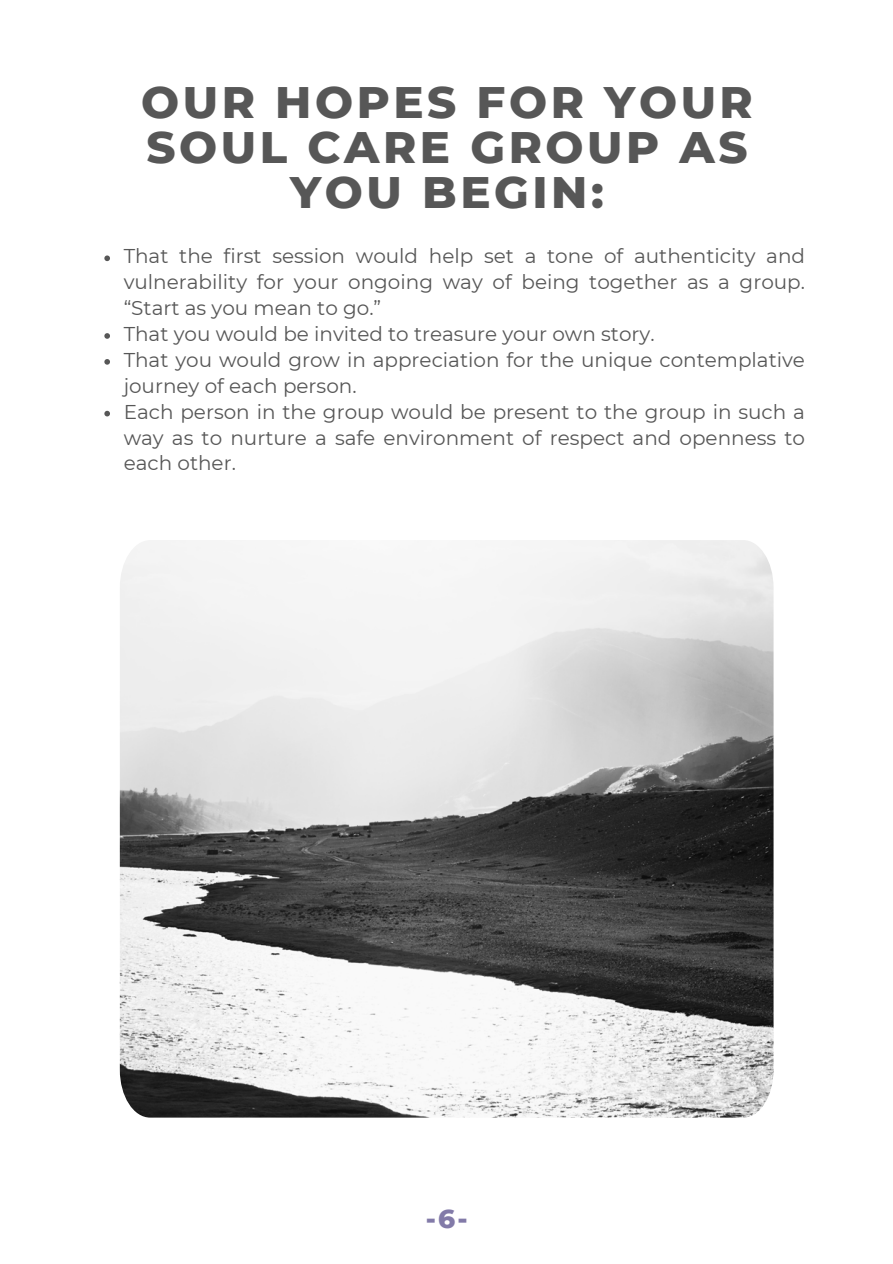
<style>
.page{position:relative;width:893px;height:1264px;background:#fff}
.page>*{position:absolute;margin:0;border:0;box-sizing:border-box;transform-origin:0 0}
.t1{font:800 45px/45px "Montserrat";letter-spacing:.08em;color:#575757;text-align:center}
.t2{font:800 26.4px "Montserrat";color:#827aa8}
.t3{font:19.95px/25.8px "Montserrat";color:#575757;text-align:justify}
</style>
<div class="page">
<img style="left:120px;top:540px;width:653px;height:577px">
<svg style="left:104px;top:255px;width:6px;height:6px"></svg>
<svg style="left:104px;top:333px;width:6px;height:6px"></svg>
<svg style="left:104px;top:359px;width:6px;height:5px"></svg>
<svg style="left:104px;top:411px;width:6px;height:5px"></svg>
<p class="t1" style="left:141px;top:80px;width:613px">OUR HOPES FOR YOUR<br>SOUL CARE GROUP AS<br>YOU BEGIN:</p>
<p class="t3" style="left:124px;top:243px;width:682px">That the first session would help set a tone of authenticity and vulnerability for your ongoing way of being together as a group. “Start as you mean to go.”</p>
<p class="t3" style="left:124px;top:321px;width:532px">That you would be invited to treasure your own story.</p>
<p class="t3" style="left:124px;top:347px;width:682px">That you would grow in appreciation for the unique contemplative journey of each person.</p>
<h2 class="t3" style="left:124px;top:398px;width:682px">Each person in the group would be present to the group in such a way as to nurture a safe environment of respect and openness to each other.</h2>
<p class="t2" style="left:426px;top:1202px;width:43px">-6-</p>
</div>
